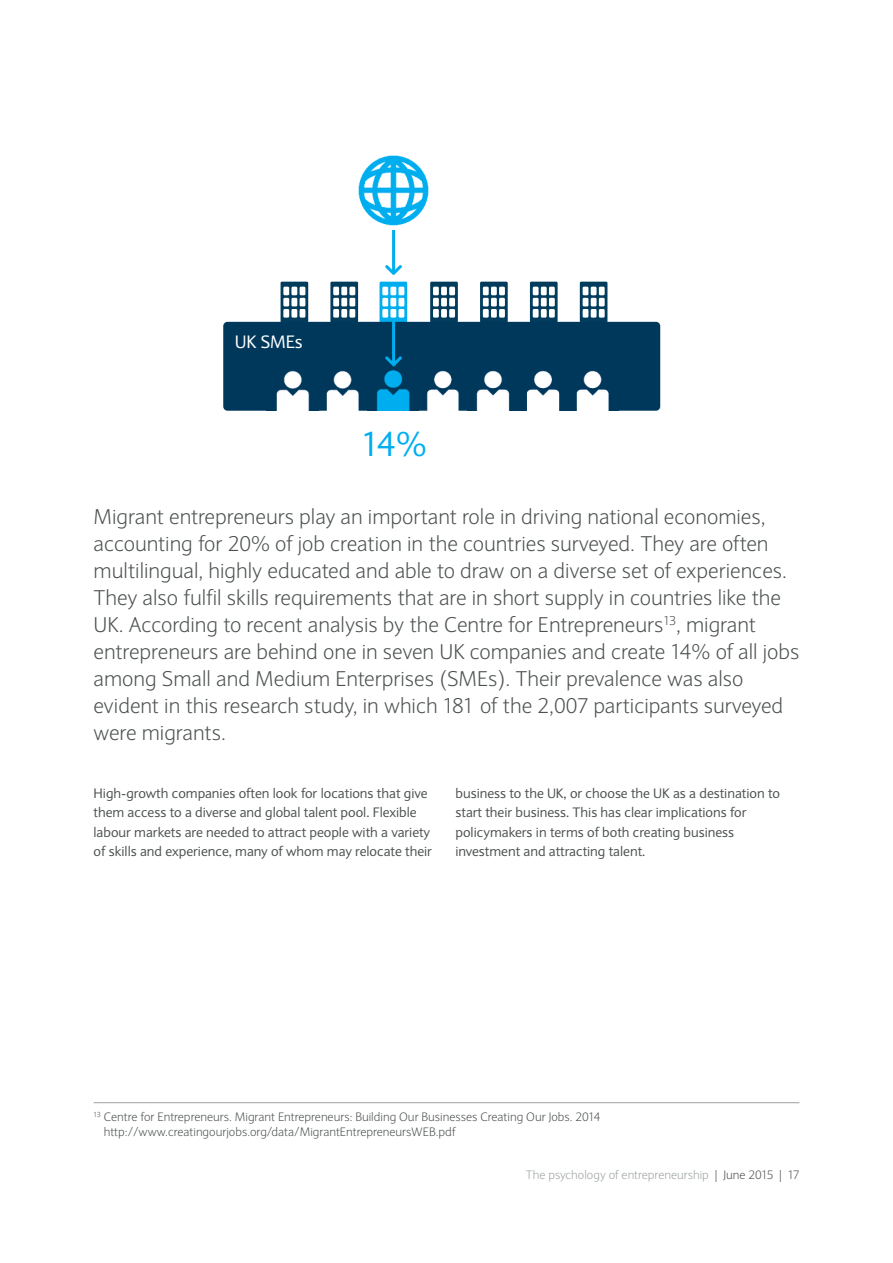
<style>
.page{position:relative;width:893px;height:1263px;background:#fff}
.page>*{position:absolute;margin:0;border:0;box-sizing:border-box;transform-origin:0 0}
.t1{font:33.9px "Expert Sans";color:#00aeef}
.t2{font:300 21px/27px "Expert Sans";color:#4d5151}
.t3{font:17.7px "Expert Sans";color:#fff}
.t4{font:13.5px/19.5px "Expert Sans";color:#4d5151}
.t5{font:300 12px/15px "Expert Sans";color:#4d5151}
.t6{font:300 12px "Expert Sans";color:#9da2a3}
.s1{color:#4d5151}
</style>
<div class="page">
<svg style="left:580px;top:282px;width:27px;height:40px"></svg>
<svg style="left:430px;top:282px;width:28px;height:40px"></svg>
<svg style="left:480px;top:282px;width:28px;height:40px"></svg>
<svg style="left:530px;top:282px;width:28px;height:40px"></svg>
<svg style="left:281px;top:282px;width:27px;height:40px"></svg>
<svg style="left:330px;top:282px;width:28px;height:40px"></svg>
<div style="left:223px;top:322px;width:437px;height:89px;background:#00385c;border-radius:4px"></div>
<svg style="left:380px;top:282px;width:27px;height:83px"></svg>
<svg style="left:385px;top:231px;width:17px;height:44px"></svg>
<img style="left:358px;top:155px;width:71px;height:71px">
<img style="left:276px;top:370px;width:34px;height:41px">
<img style="left:476px;top:370px;width:34px;height:41px">
<img style="left:527px;top:370px;width:33px;height:41px">
<img style="left:576px;top:370px;width:33px;height:41px">
<img style="left:419px;top:370px;width:48px;height:41px">
<img style="left:376px;top:370px;width:34px;height:41px">
<img style="left:319px;top:370px;width:48px;height:41px">
<hr style="left:94px;top:1102px;width:705px;height:1px;background:#9da2a3">
<p class="t3" style="left:235px;top:335px;width:70px">UK SMEs</p>
<h1 class="t1" style="left:360px;top:432px;width:68px">14%</h1>
<p class="t2" style="left:94px;top:505px;width:707px">Migrant entrepreneurs play an important role in driving national economies, accounting for 20% of job creation in the countries surveyed. They are often multilingual, highly educated and able to draw on a diverse set of experiences.<br>They also fulfil skills requirements that are in short supply in countries like the UK. According to recent analysis by the Centre for Entrepreneurs<sup>13</sup>, migrant entrepreneurs are behind one in seven UK companies and create 14% of all jobs among Small and Medium Enterprises (SMEs). Their prevalence was also evident in this research study, in which 181 of the 2,007 participants surveyed were migrants.</p>
<p class="t4" style="left:94px;top:784px;width:340px">High-growth companies often look for locations that give them access to a diverse and global talent pool. Flexible labour markets are needed to attract people with a variety of skills and experience, many of whom may relocate their</p>
<p class="t4" style="left:455px;top:784px;width:326px">business to the UK, or choose the UK as a destination to start their business. This has clear implications for policymakers in terms of both creating business investment and attracting talent.</p>
<p class="t5" style="left:104px;top:1111px;width:498px;text-indent:-10px"><sup>13</sup> Centre for Entrepreneurs. Migrant Entrepreneurs: Building Our Businesses Creating Our Jobs. 2014 http://www.creatingourjobs.org/data/MigrantEntrepreneursWEB.pdf</p>
<p class="t6" style="left:526px;top:1170px;width:275px">The psychology of entrepreneurship <span class="s1">| June 2015 | 17</span></p>
</div>
